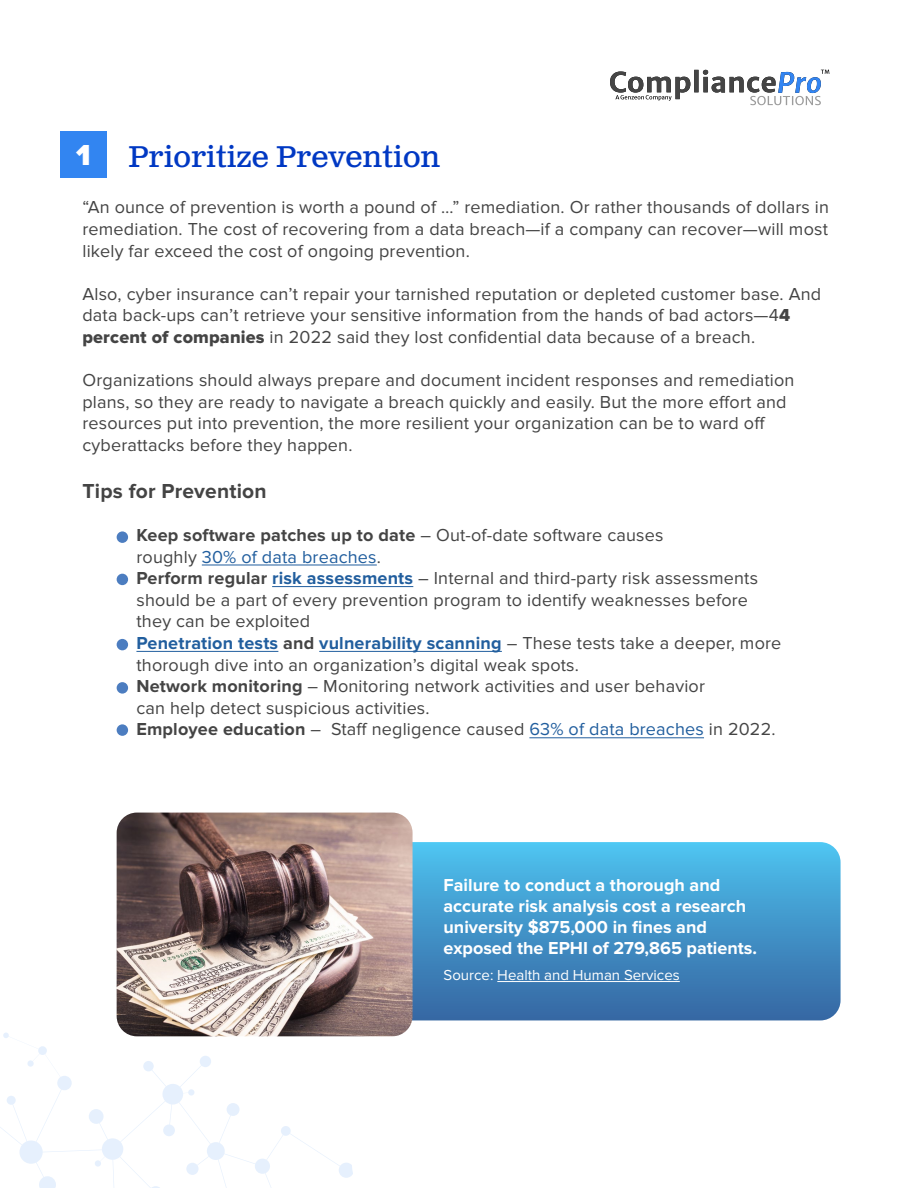
<style>
.page{position:relative;width:918px;height:1188px;background:#fff}
.page>*{position:absolute;margin:0;border:0;box-sizing:border-box;transform-origin:0 0}
.t1{font:30px "Clarendon Text Pro";color:#0038c3}
.t2{font:900 30px "Proxima Nova";color:#fff}
.t3{font:700 21px "Proxima Nova";letter-spacing:.01em;color:#444}
.t4{font:18px/21.6px "Proxima Nova";letter-spacing:.01em;color:#444}
.t5{font:700 18px/21px "Proxima Nova";color:#fff}
.t6{font:15px "Proxima Nova";color:#fff}
.s1{font-family:"Proxima Nova Extrabld"}
.s2{font-weight:700}
.s3{color:#215e9e}
.s4{font-weight:700;color:#215e9e}
</style>
<div class="page">
<svg style="left:610px;top:70px;width:219px;height:35px"></svg>
<hr style="left:202px;top:565px;width:175px;height:1px;background:#215e9e">
<hr style="left:272px;top:586px;width:141px;height:1px;background:#215e9e">
<hr style="left:136px;top:651px;width:142px;height:1px;background:#215e9e">
<hr style="left:319px;top:651px;width:183px;height:1px;background:#215e9e">
<hr style="left:529px;top:738px;width:175px;height:1px;background:#215e9e">
<svg style="left:0;top:1033px;width:75px;height:155px"></svg>
<div style="left:117px;top:531px;width:11px;height:12px;background:#4c7dc0;border-radius:50%"></div>
<div style="left:117px;top:574px;width:11px;height:11px;background:#4c7dc0;border-radius:50%"></div>
<div style="left:117px;top:639px;width:11px;height:11px;background:#4c7dc0;border-radius:50%"></div>
<div style="left:117px;top:682px;width:11px;height:12px;background:#4c7dc0;border-radius:50%"></div>
<div style="left:117px;top:724px;width:11px;height:12px;background:#4c7dc0;border-radius:50%"></div>
<svg style="left:413px;top:842px;width:428px;height:178px;background:#4294c8"></svg>
<hr style="left:497px;top:981px;width:183px;height:1px;background:#fff">
<img style="left:117px;top:813px;width:296px;height:223px">
<div style="left:60px;top:132px;width:47px;height:46px;background:#3285f1"></div>
<h1 class="t2" style="left:76px;top:133px;width:16px">1</h1>
<h1 class="t1" style="left:128px;top:139px;width:314px">Prioritize Prevention</h1>
<p class="t4" style="left:82px;top:197px;width:748px;text-align:justify">“An ounce of prevention is worth a pound of …” remediation. Or rather thousands of dollars in remediation. The cost of recovering from a data breach—if a company can recover—will most likely far exceed the cost of ongoing prevention.</p>
<p class="t4" style="left:82px;top:283px;width:740px">Also, cyber insurance can’t repair your tarnished reputation or depleted customer base. And data back-ups can’t retrieve your sensitive information from the hands of bad actors—4<span class="s1">4 percent of companies</span> in 2022 said they lost confidential data because of a breach.</p>
<p class="t4" style="left:82px;top:370px;width:714px">Organizations should always prepare and document incident responses and remediation plans, so they are ready to navigate a breach quickly and easily. But the more effort and resources put into prevention, the more resilient your organization can be to ward off cyberattacks before they happen.</p>
<p class="t3" style="left:82px;top:479px;width:186px">Tips for Prevention</p>
<p class="t4" style="left:136px;top:524px;width:646px"><span class="s2">Keep software patches up to date</span> – Out-of-date software causes<br>roughly <span class="s3">30% of data breaches</span>.<br><span class="s2">Perform regular</span> <span class="s4">risk assessments</span> – Internal and third-party risk assessments should be a part of every prevention program to identify weaknesses before they can be exploited<br><span class="s4">Penetration tests</span> <span class="s2">and</span> <span class="s4">vulnerability scanning</span> – These tests take a deeper, more thorough dive into an organization’s digital weak spots.<br><span class="s2">Network monitoring</span> – Monitoring network activities and user behavior<br>can help detect suspicious activities.<br><span class="s2">Employee education</span> – Staff negligence caused <span class="s3">63% of data breaches</span> in 2022.</p>
<p class="t5" style="left:444px;top:875px;width:315px">Failure to conduct a thorough and accurate risk analysis cost a research university $875,000 in fines and exposed the EPHI of 279,865 patients.</p>
<p class="t6" style="left:444px;top:966px;width:238px">Source: Health and Human Services</p>
</div>
